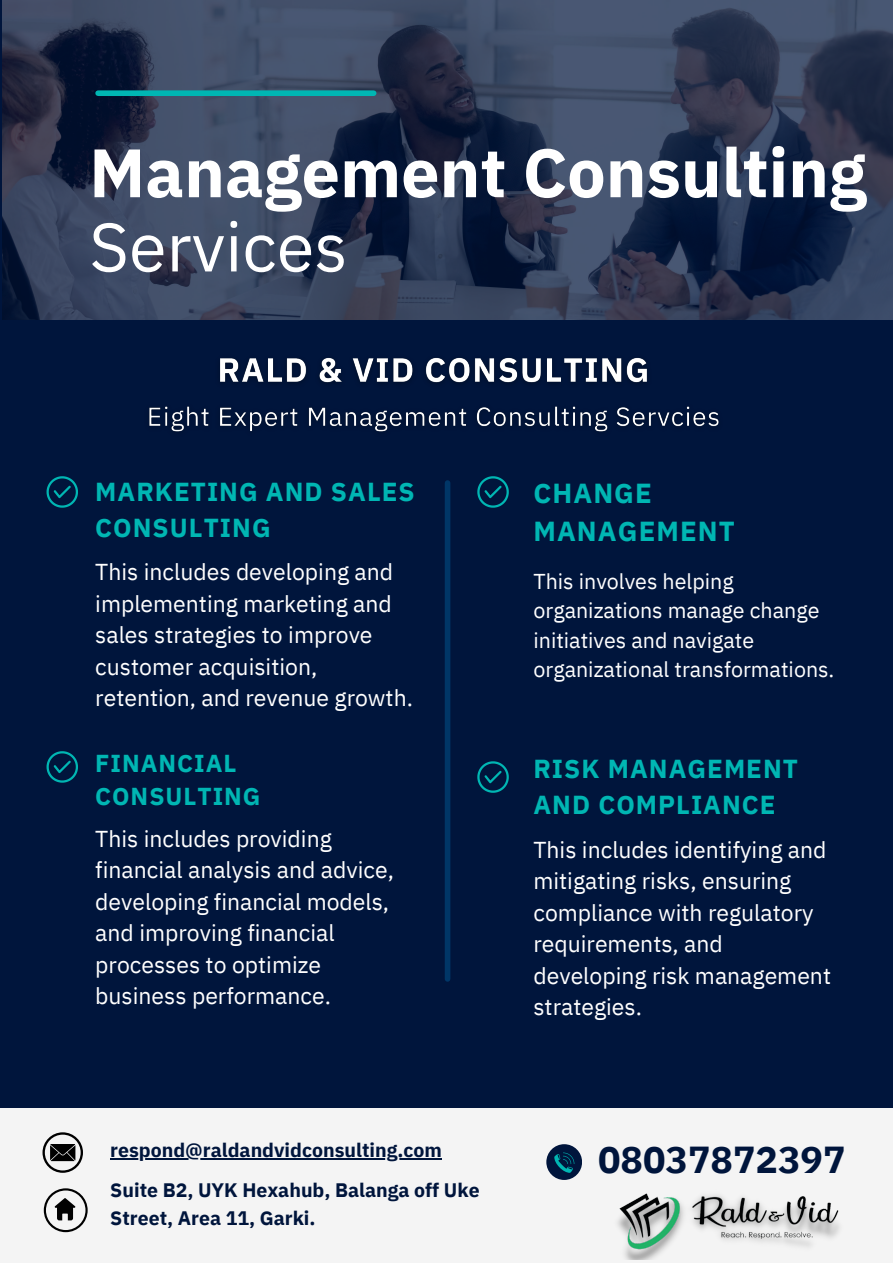
<style>
.page{position:relative;width:893px;height:1264px;background:#fff}
.page>*{position:absolute;margin:0;border:0;box-sizing:border-box;transform-origin:0 0}
.t1{font:700 68.4px "IBM Plex Sans";color:#fff}
.t2{font:68.4px "IBM Plex Sans";color:#fff}
.t3{font:700 37.5px "IBM Plex Sans";color:#00153c}
.t4{font:700 27.45px/38.2px "IBM Plex Sans";letter-spacing:.04em;color:#00b6b3}
.t5{font:700 25.95px/36px "IBM Plex Sans";letter-spacing:.04em;color:#00b6b3}
.t6{font:700 24.45px/33.8px "IBM Plex Sans";letter-spacing:.04em;color:#00b6b3}
.t7{font:22.95px/31.5px "IBM Plex Sans";color:#fff}
.t8{font:21.45px/29.2px "IBM Plex Sans";color:#fff}
.t9{font:700 19.5px/39.9px "IBM Plex Sans";color:#00153c}
</style>
<div class="page">
<div style="left:0;top:0;width:892px;height:1262px;background:#00153c"></div>
<img style="left:2px;top:0;width:890px;height:319px">
<div style="left:98px;top:90px;width:275px;height:6px;background:#00b6b3"></div>
<div style="left:444px;top:483px;width:6px;height:495px;background:#003667"></div>
<img style="left:149px;top:357px;width:570px;height:75px">
<svg style="left:47px;top:476px;width:31px;height:31px"></svg>
<svg style="left:47px;top:751px;width:31px;height:31px"></svg>
<div style="left:0;top:1108px;width:892px;height:154px;background:#f4f4f4"></div>
<div style="left:546px;top:1144px;width:36px;height:35px;background:#00153c;border-radius:50%"></div>
<svg style="left:554px;top:1152px;width:20px;height:20px"></svg>
<img style="left:617px;top:1193px;width:223px;height:65px">
<svg style="left:44px;top:1188px;width:44px;height:44px"></svg>
<svg style="left:42px;top:1132px;width:41px;height:40px"></svg>
<hr style="left:110px;top:1157px;width:332px;height:2px;background:#00153c">
<svg style="left:477px;top:476px;width:32px;height:31px"></svg>
<svg style="left:477px;top:761px;width:32px;height:31px"></svg>
<h1 class="t1" style="left:89px;top:127px;width:778px">Management Consulting</h1>
<h1 class="t2" style="left:89px;top:201px;width:260px">Services</h1>
<p class="t5" style="left:95px;top:473px;width:321px">MARKETING AND SALES<br>CONSULTING</p>
<p class="t7" style="left:95px;top:556px;width:319px">This includes developing and implementing marketing and sales strategies to improve customer acquisition, retention, and revenue growth.</p>
<p class="t8" style="left:533px;top:566px;width:302px">This involves helping organizations manage change initiatives and navigate organizational transformations.</p>
<p class="t4" style="left:533px;top:473px;width:203px">CHANGE<br>MANAGEMENT</p>
<p class="t6" style="left:95px;top:745px;width:167px">FINANCIAL<br>CONSULTING</p>
<p class="t7" style="left:95px;top:822px;width:300px">This includes providing financial analysis and advice, developing financial models, and improving financial processes to optimize business performance.</p>
<p class="t9" style="left:110px;top:1129px;width:371px">respond@raldandvidconsulting.com<br>Suite B2, UYK Hexahub, Balanga off Uke</p>
<p class="t9" style="left:110px;top:1198px;width:207px">Street, Area 11, Garki.</p>
<p class="t5" style="left:533px;top:750px;width:266px">RISK MANAGEMENT<br>AND COMPLIANCE</p>
<p class="t7" style="left:533px;top:833px;width:299px">This includes identifying and mitigating risks, ensuring compliance with regulatory requirements, and developing risk management strategies.</p>
<h2 class="t3" style="left:598px;top:1134px;width:249px">08037872397</h2>
</div>
